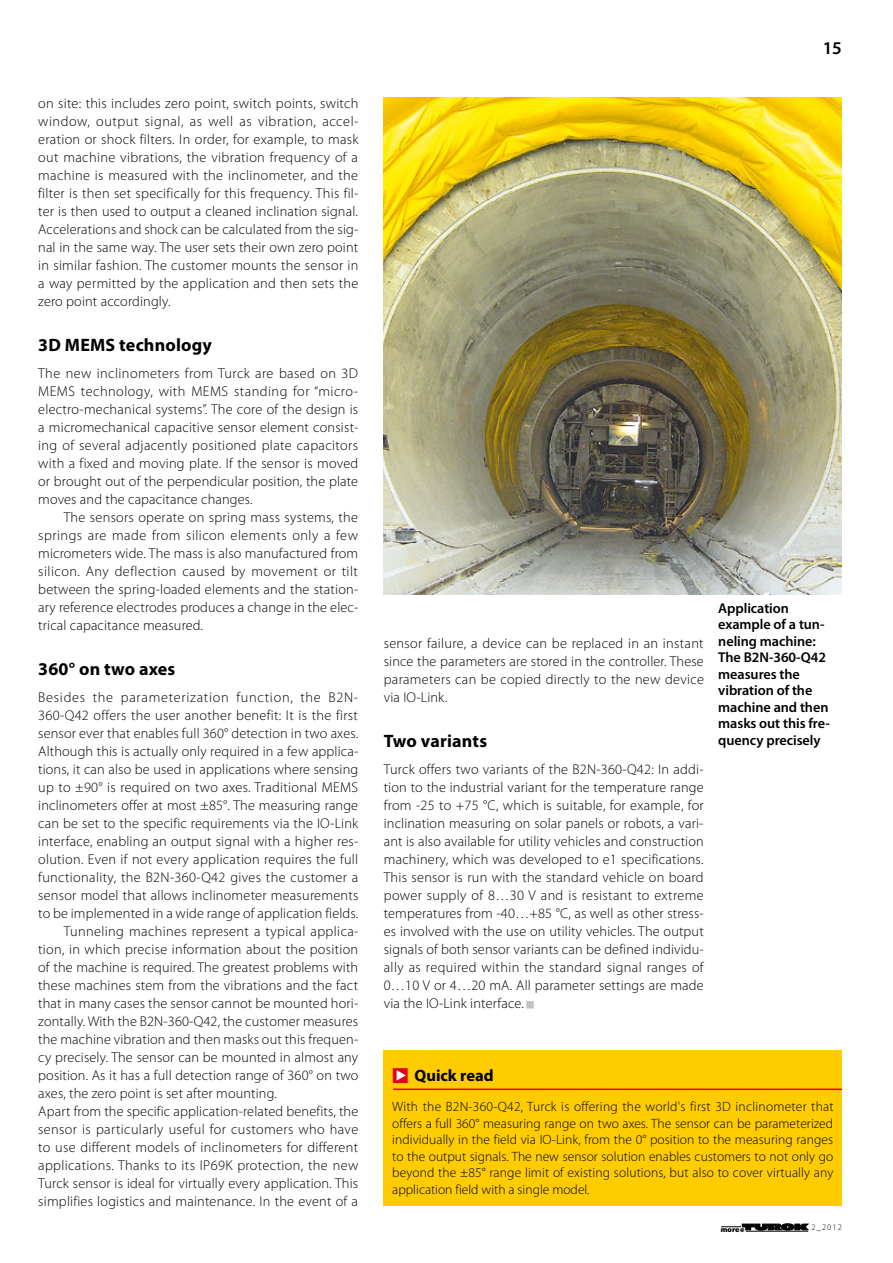
<style>
.page{position:relative;width:893px;height:1263px;background:#fff}
.page>*{position:absolute;margin:0;border:0;box-sizing:border-box;transform-origin:0 0}
.t1{font:700 18px "Myriad Pro";letter-spacing:.01em;color:#000}
.t2{font:600 18px "Myriad Pro";color:#000}
.t3{font:700 16.5px "Myriad Pro";color:#000}
.t4{font:300 14.25px/18px "Myriad Pro";letter-spacing:.015em;color:#000;text-align:justify}
.t5{font:300 14.25px "Myriad Pro";letter-spacing:.035em;color:#000}
.t6{font:600 14.25px/16.5px "Myriad Pro";letter-spacing:-.005em;color:#000}
.t7{font:300 14.25px "Myriad Pro";letter-spacing:.05em;color:#000}
.t8{font:300 13.5px/16.5px "Myriad Pro";color:#000;text-align:justify}
.t9{font:300 8.55px "Myriad Pro";color:#000}
.t10{font:900 7.05px "Helvetica Neue";color:#000}
.s1{font-family:"European Pi Three";font-weight:400;font-size:8.25px;color:#bfc3c3}
.s2{font-size:5.4px}
</style>
<div class="page">
<svg style="left:721px;top:1224px;width:87px;height:6px"></svg>
<hr style="left:746px;top:1231px;width:62px;height:1px;background:#000">
<hr style="left:0;top:1164px;width:1px;height:42px;background:#000">
<img style="left:384px;top:98px;width:458px;height:496px">
<div style="left:384px;top:1050px;width:458px;height:156px;background:#fecc00"></div>
<hr style="left:393px;top:1088px;width:449px;height:2px;background:#e2001a">
<p class="t4" style="left:38px;top:94px;width:322px">on site: this includes zero point, switch points, switch window, output signal, as well as vibration, accel&shy;eration or shock filters. In order, for example, to mask out machine vibrations, the vibration frequency of a machine is measured with the inclinometer, and the filter is then set specifically for this frequency. This fil&shy;ter is then used to output a cleaned inclination signal.<br>Accelerations and shock can be calculated from the sig&shy;nal in the same way. The user sets their own zero point in similar fashion. The customer mounts the sensor in a way permitted by the application and then sets the zero point accordingly.</p>
<p class="t1" style="left:38px;top:333px;width:175px">3D MEMS technology</p>
<p class="t4" style="left:38px;top:364px;width:321px">The new inclinometers from Turck are based on 3D</p>
<p class="t5" style="left:38px;top:383px;width:321px">MEMS technology, with MEMS standing for “micro-</p>
<p class="t4" style="left:38px;top:400px;width:321px">electro-mechanical systems”. The core of the design is</p>
<p class="t4" style="left:38px;top:418px;width:321px">a micromechanical capacitive sensor element consist-</p>
<p class="t4" style="left:38px;top:436px;width:321px">ing of several adjacently positioned plate capacitors</p>
<p class="t4" style="left:38px;top:454px;width:322px">with a fixed and moving plate. If the sensor is moved</p>
<p class="t4" style="left:38px;top:472px;width:321px">or brought out of the perpendicular position, the plate</p>
<p class="t4" style="left:38px;top:490px;width:216px">moves and the capacitance changes.</p>
<p class="t4" style="left:64px;top:508px;width:296px">The sensors operate on spring mass systems, the</p>
<p class="t5" style="left:38px;top:527px;width:321px">springs are made from silicon elements only a few</p>
<p class="t4" style="left:38px;top:544px;width:321px">micrometers wide. The mass is also manufactured from</p>
<p class="t5" style="left:38px;top:563px;width:321px">silicon. Any deflection caused by movement or tilt</p>
<p class="t4" style="left:38px;top:580px;width:322px">between the spring-loaded elements and the station-</p>
<p class="t4" style="left:38px;top:598px;width:322px">ary reference electrodes produces a change in the elec-</p>
<p class="t4" style="left:38px;top:616px;width:166px">trical capacitance measured.</p>
<p class="t1" style="left:38px;top:657px;width:139px">360° on two axes</p>
<p class="t7" style="left:38px;top:689px;width:321px">Besides the parameterization function, the B2N-</p>
<p class="t4" style="left:38px;top:706px;width:321px">360-Q42 offers the user another benefit: It is the first</p>
<p class="t4" style="left:38px;top:724px;width:321px">sensor ever that enables full 360° detection in two axes.</p>
<p class="t4" style="left:38px;top:742px;width:321px">Although this is actually only required in a few applica-</p>
<p class="t4" style="left:38px;top:760px;width:321px">tions, it can also be used in applications where sensing</p>
<p class="t4" style="left:38px;top:778px;width:321px">up to ±90° is required on two axes. Traditional MEMS</p>
<p class="t4" style="left:38px;top:796px;width:321px">inclinometers offer at most ±85°. The measuring range</p>
<p class="t4" style="left:38px;top:814px;width:321px">can be set to the specific requirements via the IO-Link</p>
<p class="t4" style="left:38px;top:832px;width:322px">interface, enabling an output signal with a higher res-</p>
<p class="t4" style="left:38px;top:850px;width:321px">olution. Even if not every application requires the full</p>
<p class="t4" style="left:38px;top:868px;width:321px">functionality, the B2N-360-Q42 gives the customer a</p>
<p class="t4" style="left:38px;top:886px;width:322px">sensor model that allows inclinometer measurements</p>
<p class="t4" style="left:38px;top:904px;width:321px">to be implemented in a wide range of application fields.</p>
<p class="t4" style="left:64px;top:922px;width:296px">Tunneling machines represent a typical applica-</p>
<p class="t4" style="left:38px;top:940px;width:321px">tion, in which precise information about the position</p>
<p class="t4" style="left:38px;top:958px;width:321px">of the machine is required. The greatest problems with</p>
<p class="t4" style="left:38px;top:976px;width:321px">these machines stem from the vibrations and the fact</p>
<p class="t4" style="left:38px;top:994px;width:321px">that in many cases the sensor cannot be mounted hori-</p>
<p class="t4" style="left:38px;top:1012px;width:321px">zontally. With the B2N-360-Q42, the customer measures</p>
<p class="t4" style="left:38px;top:1030px;width:321px">the machine vibration and then masks out this frequen-</p>
<p class="t4" style="left:38px;top:1048px;width:321px">cy precisely. The sensor can be mounted in almost any</p>
<p class="t4" style="left:38px;top:1066px;width:321px">position. As it has a full detection range of 360° on two</p>
<p class="t4" style="left:38px;top:1084px;width:240px">axes, the zero point is set after mounting.</p>
<p class="t4" style="left:38px;top:1102px;width:321px">Apart from the specific application-related benefits, the</p>
<p class="t4" style="left:38px;top:1120px;width:321px">sensor is particularly useful for customers who have</p>
<p class="t4" style="left:38px;top:1138px;width:321px">to use different models of inclinometers for different</p>
<p class="t4" style="left:38px;top:1156px;width:321px">applications. Thanks to its IP69K protection, the new</p>
<p class="t4" style="left:38px;top:1174px;width:321px">Turck sensor is ideal for virtually every application. This</p>
<p class="t4" style="left:38px;top:1192px;width:321px">simplifies logistics and maintenance. In the event of a</p>
<p class="t2" style="left:823px;top:37px;width:21px">15</p>
<p class="t4" style="left:384px;top:634px;width:322px">sensor failure, a device can be replaced in an instant since the parameters are stored in the controller. These parameters can be copied directly to the new device via IO-Link.</p>
<p class="t1" style="left:384px;top:729px;width:105px">Two variants</p>
<p class="t4" style="left:384px;top:760px;width:321px">Turck offers two variants of the B2N-360-Q42: In addi&shy;tion to the industrial variant for the temperature range from -25 to +75 °C, which is suitable, for example, for inclination measuring on solar panels or robots, a vari&shy;ant is also available for utility vehicles and construction machinery, which was developed to e1 specifications.<br>This sensor is run with the standard vehicle on board power supply of 8…30 V and is resistant to extreme temperatures from -40…+85 °C, as well as other stress&shy;es involved with the use on utility vehicles. The output signals of both sensor variants can be defined individu&shy;ally as required within the standard signal ranges of 0…10 V or 4…20 mA. All parameter settings are made via the IO-Link interface. <span class="s1">N</span></p>
<p class="t6" style="left:718px;top:599px;width:113px">Application example of a tun&shy;neling machine:<br>The B2N-360-Q42 measures the vibration of the machine and then masks out this fre&shy;quency precisely</p>
<p class="t3" style="left:414px;top:1065px;width:81px">Quick read</p>
<p class="t8" style="left:392px;top:1098px;width:443px">With the B2N-360-Q42, Turck is offering the world's first 3D inclinometer that offers a full 360° measuring range on two axes. The sensor can be parameterized individually in the field via IO-Link, from the 0° position to the measuring ranges to the output signals. The new sensor solution enables customers to not only go beyond the ±85° range limit of existing solutions, but also to cover virtually any application field with a single model.</p>
<p class="t10" style="left:721px;top:1225px;width:25px">more<span class="s2">@</span></p>
<p class="t9" style="left:811px;top:1222px;width:32px">2_2012</p>
</div>
